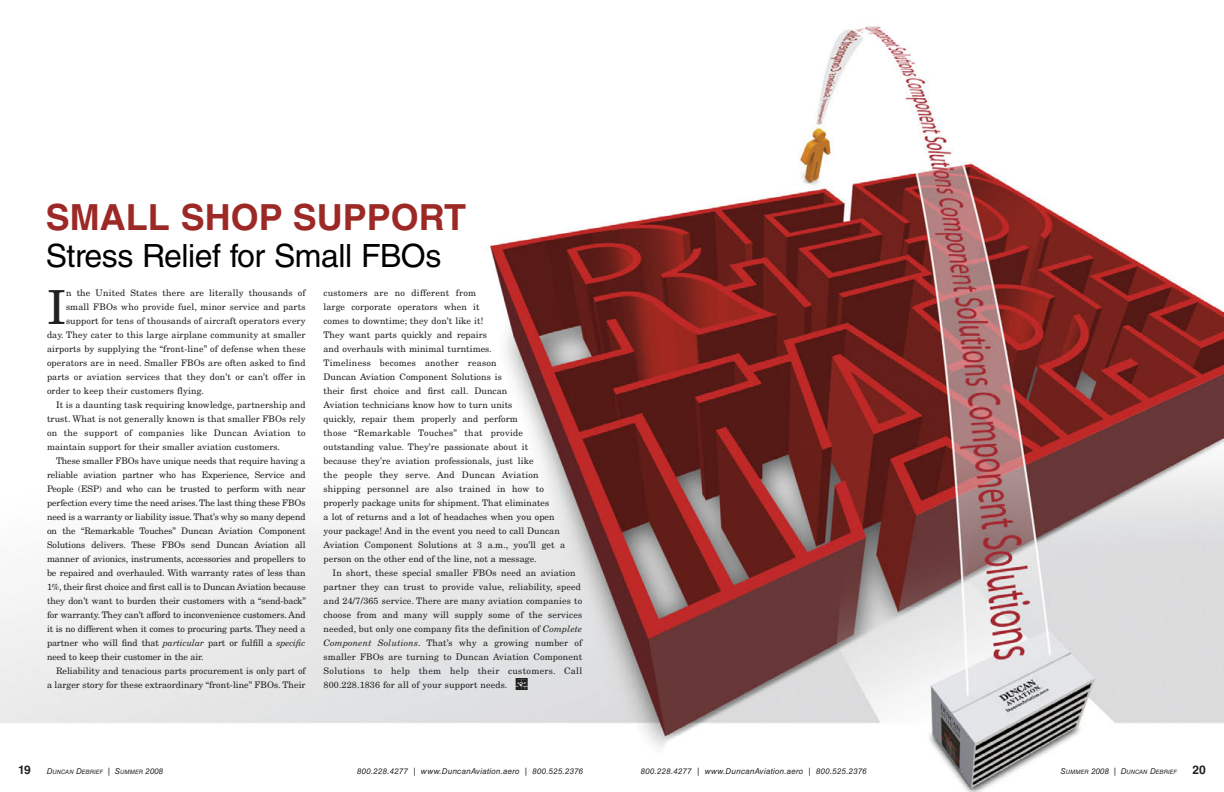
<style>
.page{position:relative;width:1224px;height:792px;background:#fff}
.page>*{position:absolute;margin:0;border:0;box-sizing:border-box;transform-origin:0 0}
.t1{font:47px "New Century Schlbk LT Std";color:#212120}
.t2{font:700 36px "Helvetica LT Std";color:#9d2927}
.t3{font:32px "Helvetica LT Std";letter-spacing:-.015em;color:#000}
.t4{font:700 12px "Helvetica LT Std";color:#212120}
.t5{font:9px/14px "New Century Schlbk LT Std";letter-spacing:.005em;color:#212120}
.t6{font:9px "New Century Schlbk LT Std";letter-spacing:.025em;color:#212120}
.t7{font:italic 8px "Helvetica LT Std";letter-spacing:.025em;color:#212120}
.t8{font:italic 6px "Helvetica LT Std";color:#212120}
.s1{font-style:italic}
.s2{font-family:"Duncan Font";font-size:15px}
.s3{font-size:8px}
</style>
<div class="page">
<img style="left:0;top:26px;width:1224px;height:766px">
<h2 class="t2" style="left:46px;top:204px;width:422px">SMALL SHOP SUPPORT</h2>
<h3 class="t3" style="left:46px;top:244px;width:397px">stress relief for small FBOs</h3>
<h1 class="t1" style="left:47px;top:290px;width:21px">I</h1>
<p class="t5" style="left:66px;top:287px;width:241px">n the United States there are literally thousands of</p>
<p class="t5" style="left:66px;top:301px;width:241px">small FBOs who provide fuel, minor service and parts</p>
<p class="t5" style="left:66px;top:315px;width:241px">support for tens of thousands of aircraft operators every</p>
<p class="t5" style="left:47px;top:329px;width:260px">day. They cater to this large airplane community at smaller</p>
<p class="t5" style="left:47px;top:343px;width:260px">airports by supplying the “front-line” of defense when these</p>
<p class="t5" style="left:47px;top:357px;width:260px">operators are in need. Smaller FBOs are often asked to find</p>
<p class="t5" style="left:47px;top:371px;width:260px">parts or aviation services that they don’t or can’t offer in</p>
<p class="t5" style="left:47px;top:385px;width:159px">order to keep their customers flying.</p>
<p class="t5" style="left:56px;top:399px;width:251px">It is a daunting task requiring knowledge, partnership and</p>
<p class="t5" style="left:47px;top:413px;width:260px">trust. What is not generally known is that smaller FBOs rely</p>
<p class="t6" style="left:47px;top:430px;width:260px">on the support of companies like Duncan Aviation to</p>
<p class="t5" style="left:47px;top:441px;width:235px">maintain support for their smaller aviation customers.</p>
<p class="t5" style="left:56px;top:455px;width:251px">These smaller FBOs have unique needs that require having a</p>
<p class="t5" style="left:47px;top:469px;width:260px">reliable aviation partner who has Experience, Service and</p>
<p class="t5" style="left:47px;top:483px;width:260px">People (ESP) and who can be trusted to perform with near</p>
<p class="t5" style="left:47px;top:497px;width:260px">perfection every time the need arises. The last thing these FBOs</p>
<p class="t5" style="left:47px;top:511px;width:260px">need is a warranty or liability issue. That’s why so many depend</p>
<p class="t5" style="left:47px;top:525px;width:260px">on the “Remarkable Touches” Duncan Aviation Component</p>
<p class="t5" style="left:47px;top:539px;width:260px">Solutions delivers. These FBOs send Duncan Aviation all</p>
<p class="t5" style="left:47px;top:553px;width:260px">manner of avionics, instruments, accessories and propellers to</p>
<p class="t5" style="left:47px;top:567px;width:260px">be repaired and overhauled. With warranty rates of less than</p>
<p class="t5" style="left:47px;top:581px;width:260px">1%, their first choice and first call is to Duncan Aviation because</p>
<p class="t5" style="left:47px;top:595px;width:260px">they don’t want to burden their customers with a “send-back”</p>
<p class="t5" style="left:47px;top:609px;width:260px">for warranty. They can’t afford to inconvenience customers. And</p>
<p class="t5" style="left:47px;top:623px;width:260px">it is no different when it comes to procuring parts. They need a</p>
<p class="t5" style="left:47px;top:637px;width:260px">partner who will find that <span class="s1">particular</span> part or fulfill a <span class="s1">specific</span></p>
<p class="t5" style="left:47px;top:651px;width:158px">need to keep their customer in the air.</p>
<p class="t5" style="left:56px;top:665px;width:251px">Reliability and tenacious parts procurement is only part of</p>
<p class="t5" style="left:47px;top:679px;width:260px">a larger story for these extraordinary “front-line” FBOs. Their</p>
<p class="t5" style="left:324px;top:287px;width:243px">customers are no different from<br>large corporate operators when it<br>comes to downtime; they don’t like it!<br>They want parts quickly and repairs<br>and overhauls with minimal turntimes.<br>Timeliness becomes another reason<br>Duncan Aviation Component Solutions is<br>their first choice and first call. Duncan<br>Aviation technicians know how to turn units<br>quickly, repair them properly and perform<br>those “Remarkable Touches” that provide outstanding value. They’re passionate about it<br>because they’re aviation professionals, just like<br>the people they serve. And Duncan Aviation shipping personnel are also trained in how to properly package units for shipment. That eliminates<br>a lot of returns and a lot of headaches when you open your package! And in the event you need to call Duncan Aviation Component Solutions at 3 a.m., you’ll get a person on the other end of the line, not a message.</p>
<p class="t5" style="left:324px;top:567px;width:260px;text-indent:9px">In short, these special smaller FBOs need an aviation partner they can trust to provide value, reliability, speed and 24/7/365 service. There are many aviation companies to choose from and many will supply some of the services needed, but only one company fits the definition of <span class="s1">Complete Component Solutions</span>. That’s why a growing number of smaller FBOs are turning to Duncan Aviation Component Solutions to help them help their customers. Call 800.228.1836 for all of your support needs. <span class="s2">*</span></p>
<h3 class="t4" style="left:18px;top:766px;width:14px">19</h3>
<p class="t8" style="left:47px;top:769px;width:118px"><span class="s3">D</span>UNCAN <span class="s3">D</span>EBRIEF <span class="s3">| S</span>UMMER <span class="s3">2008</span></p>
<p class="t7" style="left:357px;top:768px;width:228px">800.228.4277 | www.DuncanAviation.aero | 800.525.2376</p>
<p class="t7" style="left:641px;top:768px;width:228px">800.228.4277 | www.DuncanAviation.aero | 800.525.2376</p>
<p class="t8" style="left:1061px;top:769px;width:118px"><span class="s3">S</span>UMMER <span class="s3">2008 | D</span>UNCAN <span class="s3">D</span>EBRIEF</p>
<h3 class="t4" style="left:1193px;top:766px;width:15px">20</h3>
</div>
